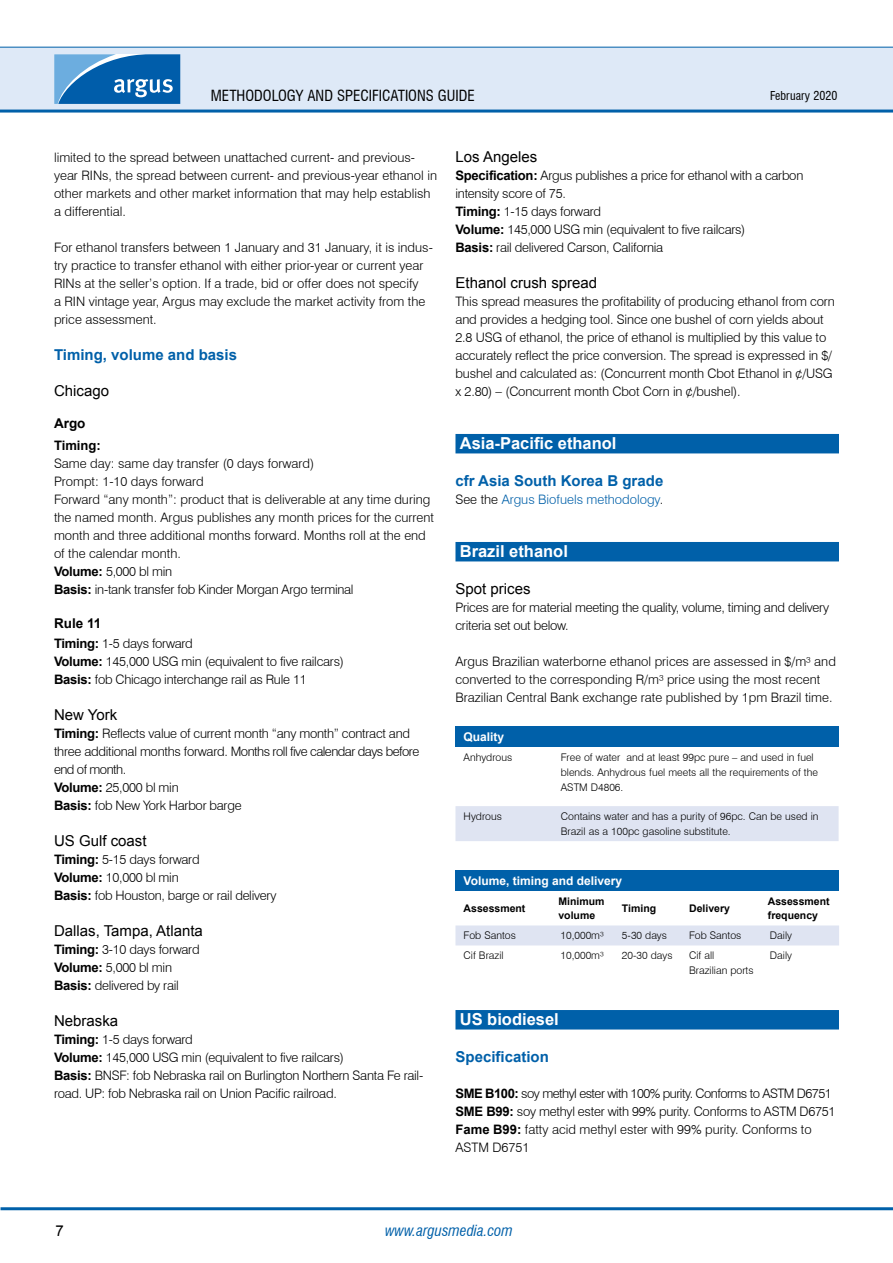
<style>
.page{position:relative;width:893px;height:1263px;background:#fff}
.page>*{position:absolute;margin:0;border:0;box-sizing:border-box;transform-origin:0 0}
.t1{font:700 16.5px "Arial";color:#fff}
.t2{font:15px "Arial";color:#000}
.t3{font:700 15px "Arial";color:#0060a9}
.t4{font:condensed 15px "Swiss 721 BT";color:#000}
.t5{font:italic condensed 15px "Swiss 721 BT";color:#0060a9}
.t6{font:700 13.5px "Arial";color:#000}
.t7{font:300 13.05px/18px "Swiss 721 BT";letter-spacing:-.01em;color:#000}
.t8{font:300 13.05px "Swiss 721 BT";color:#0060a9}
.t9{font:700 13.05px "Arial";color:#000}
.t10{font:700 12px "Arial";color:#fff}
.t11{font:condensed 12px "Swiss 721 BT";color:#000}
.t12{font:300 10.5px/15px "Swiss 721 BT";color:#000}
.t13{font:700 10.5px/13.5px "Arial";color:#000}
.s1{font-family:"Arial";font-weight:700}
.s2{color:#000}
</style>
<div class="page">
<div style="left:0;top:47px;width:893px;height:64px;background:#dee9f7"></div>
<hr style="left:0;top:110px;width:893px;height:3px;background:#0060a9">
<hr style="left:0;top:47px;width:893px;height:1px;background:#0060a9">
<hr style="left:1px;top:1207px;width:892px;height:3px;background:#0060a9">
<svg style="left:54px;top:54px;width:126px;height:50px;background:#317ebd"></svg>
<div style="left:455px;top:434px;width:384px;height:19px;background:#0060a9"></div>
<div style="left:455px;top:542px;width:384px;height:19px;background:#0060a9"></div>
<div style="left:455px;top:1010px;width:384px;height:19px;background:#0060a9"></div>
<div style="left:455px;top:726px;width:384px;height:21px;background:#0060a9"></div>
<div style="left:455px;top:806px;width:384px;height:35px;background:#dfe4f2"></div>
<div style="left:455px;top:870px;width:384px;height:21px;background:#0060a9"></div>
<div style="left:455px;top:925px;width:384px;height:20px;background:#dfe4f2"></div>
<p class="t4" style="left:211px;top:86px;width:265px">METHODOLOGY AND SPECIFICATIONS GUIDE</p>
<p class="t11" style="left:770px;top:88px;width:69px">FEBRUARY 2020</p>
<p class="t7" style="left:54px;top:148px;width:385px">limited to the spread between unattached current- and previous&shy;year RINs, the spread between current- and previous-year ethanol in other markets and other market information that may help establish a differential.</p>
<p class="t7" style="left:54px;top:238px;width:380px">For ethanol transfers between 1 January and 31 January, it is indus&shy;try practice to transfer ethanol with either prior-year or current year RINs at the seller’s option. If a trade, bid or offer does not specify<br>a RIN vintage year, Argus may exclude the market activity from the price assessment.</p>
<p class="t3" style="left:54px;top:345px;width:185px">Timing, volume and basis</p>
<p class="t2" style="left:54px;top:381px;width:57px">Chicago</p>
<p class="t6" style="left:54px;top:415px;width:33px">Argo</p>
<p class="t9" style="left:54px;top:437px;width:48px">Timing:</p>
<p class="t7" style="left:54px;top:454px;width:382px">Same day: same day transfer (0 days forward)<br>Prompt: 1-10 days forward<br>Forward “any month”: product that is deliverable at any time during the named month. Argus publishes any month prices for the current month and three additional months forward. Months roll at the end of the calendar month.<br><span class="s1">Volume:</span> 5,000 bl min<br><span class="s1">Basis:</span> in-tank transfer fob Kinder Morgan Argo terminal</p>
<p class="t6" style="left:54px;top:615px;width:49px">Rule 11</p>
<p class="t7" style="left:54px;top:634px;width:291px"><span class="s1">Timing:</span> 1-5 days forward<br><span class="s1">Volume:</span> 145,000 USG min (equivalent to five railcars)<br><span class="s1">Basis:</span> fob Chicago interchange rail as Rule 11</p>
<p class="t2" style="left:54px;top:705px;width:65px">New York</p>
<p class="t7" style="left:54px;top:724px;width:367px"><span class="s1">Timing:</span> Reflects value of current month “any month” contract and three additional months forward. Months roll five calendar days before end of month.<br><span class="s1">Volume:</span> 25,000 bl min<br><span class="s1">Basis:</span> fob New York Harbor barge</p>
<p class="t2" style="left:54px;top:831px;width:94px">US Gulf coast</p>
<p class="t7" style="left:54px;top:850px;width:224px"><span class="s1">Timing:</span> 5-15 days forward<br><span class="s1">Volume:</span> 10,000 bl min<br><span class="s1">Basis:</span> fob Houston, barge or rail delivery</p>
<p class="t2" style="left:54px;top:921px;width:150px">Dallas, Tampa, Atlanta</p>
<p class="t7" style="left:54px;top:940px;width:147px"><span class="s1">Timing:</span> 3-10 days forward<br><span class="s1">Volume:</span> 5,000 bl min<br><span class="s1">Basis:</span> delivered by rail</p>
<p class="t2" style="left:54px;top:1011px;width:66px">Nebraska</p>
<p class="t7" style="left:54px;top:1030px;width:371px"><span class="s1">Timing:</span> 1-5 days forward<br><span class="s1">Volume:</span> 145,000 USG min (equivalent to five railcars)<br><span class="s1">Basis:</span> BNSF: fob Nebraska rail on Burlington Northern Santa Fe rail&shy;road. UP: fob Nebraska rail on Union Pacific railroad.</p>
<p class="t2" style="left:455px;top:147px;width:83px">Los Angeles</p>
<p class="t7" style="left:455px;top:166px;width:349px"><span class="s1">Specification:</span> Argus publishes a price for ethanol with a carbon intensity score of 75.<br><span class="s1">Timing:</span> 1-15 days forward<br><span class="s1">Volume:</span> 145,000 USG min (equivalent to five railcars)<br><span class="s1">Basis:</span> rail delivered Carson, California</p>
<p class="t2" style="left:455px;top:273px;width:143px">Ethanol crush spread</p>
<p class="t7" style="left:455px;top:292px;width:381px">This spread measures the profitability of producing ethanol from corn and provides a hedging tool. Since one bushel of corn yields about 2.8 USG of ethanol, the price of ethanol is multiplied by this value to accurately reflect the price conversion. The spread is expressed in $/ bushel and calculated as: (Concurrent month Cbot Ethanol in ¢/USG x 2.80) – (Concurrent month Cbot Corn in ¢/bushel).</p>
<p class="t1" style="left:460px;top:433px;width:158px">Asia-Pacific ethanol</p>
<p class="t3" style="left:455px;top:471px;width:209px">cfr Asia South Korea B grade</p>
<p class="t8" style="left:455px;top:491px;width:209px"><span class="s2">See the</span> Argus Biofuels methodology<span class="s2">.</span></p>
<p class="t1" style="left:460px;top:541px;width:110px">Brazil ethanol</p>
<p class="t2" style="left:455px;top:579px;width:77px">Spot prices</p>
<p class="t7" style="left:455px;top:598px;width:375px">Prices are for material meeting the quality, volume, timing and delivery criteria set out below.</p>
<p class="t7" style="left:455px;top:652px;width:382px">Argus Brazilian waterborne ethanol prices are assessed in $/m³ and converted to the corresponding R/m³ price using the most recent<br>Brazilian Central Bank exchange rate published by 1pm Brazil time.</p>
<p class="t10" style="left:464px;top:729px;width:42px">Quality</p>
<p class="t12" style="left:464px;top:749px;width:50px">Anhydrous</p>
<p class="t12" style="left:561px;top:749px;width:259px">Free of water and at least 99pc pure – and used in fuel blends. Anhydrous fuel meets all the requirements of the<br>ASTM D4806.</p>
<p class="t12" style="left:464px;top:809px;width:40px">Hydrous</p>
<p class="t12" style="left:561px;top:809px;width:259px">Contains water and has a purity of 96pc. Can be used in<br>Brazil as a 100pc gasoline substitute.</p>
<p class="t10" style="left:464px;top:873px;width:160px">Volume, timing and delivery</p>
<p class="t13" style="left:464px;top:902px;width:63px">Assessment</p>
<p class="t13" style="left:558px;top:895px;width:48px">Minimum volume</p>
<p class="t13" style="left:622px;top:902px;width:36px">Timing</p>
<p class="t13" style="left:689px;top:902px;width:42px">Delivery</p>
<p class="t13" style="left:768px;top:895px;width:63px">Assessment frequency</p>
<p class="t12" style="left:464px;top:928px;width:54px">Fob Santos</p>
<p class="t12" style="left:561px;top:928px;width:45px">10,000m³</p>
<p class="t12" style="left:622px;top:928px;width:47px">5-30 days</p>
<p class="t12" style="left:689px;top:928px;width:54px">Fob Santos</p>
<p class="t12" style="left:770px;top:928px;width:24px">Daily</p>
<p class="t12" style="left:464px;top:948px;width:42px">Cif Brazil</p>
<p class="t12" style="left:561px;top:948px;width:45px">10,000m³</p>
<p class="t12" style="left:622px;top:948px;width:52px">20-30 days</p>
<p class="t12" style="left:689px;top:948px;width:66px">Cif all<br>Brazilian ports</p>
<p class="t12" style="left:770px;top:948px;width:24px">Daily</p>
<p class="t1" style="left:460px;top:1009px;width:101px">US biodiesel</p>
<p class="t3" style="left:455px;top:1047px;width:95px">Specification</p>
<p class="t7" style="left:455px;top:1084px;width:381px"><span class="s1">SME B100:</span> soy methyl ester with 100% purity. Conforms to ASTM D6751<br><span class="s1">SME B99:</span> soy methyl ester with 99% purity. Conforms to ASTM D6751<br><span class="s1">Fame B99:</span> fatty acid methyl ester with 99% purity. Conforms to ASTM D6751</p>
<p class="t2" style="left:55px;top:1220px;width:10px">7</p>
<p class="t5" style="left:385px;top:1221px;width:129px">www.argusmedia.com</p>
</div>
